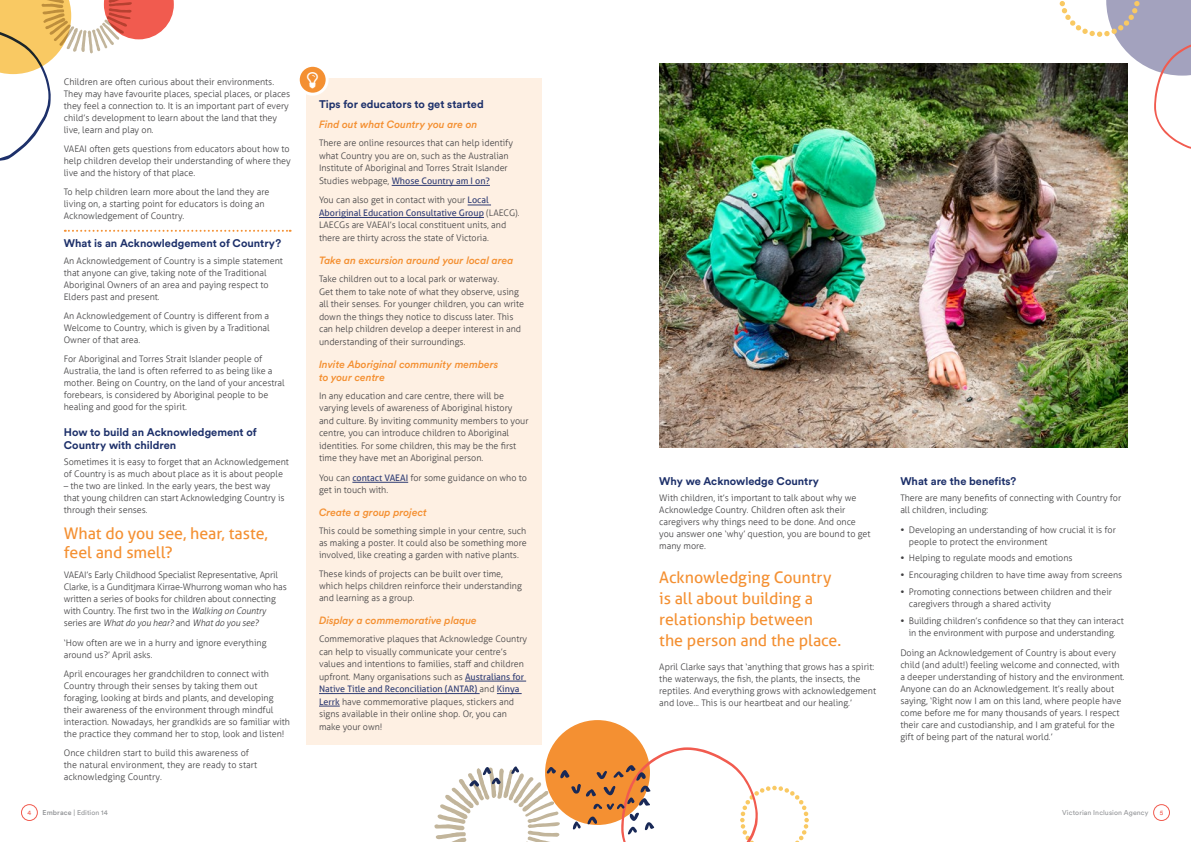
<style>
.page{position:relative;width:1191px;height:842px;background:#fff}
.page>*{position:absolute;margin:0;border:0;box-sizing:border-box;transform-origin:0 0}
.t1{font:16px/21px "Aller";letter-spacing:-.005em;color:#f49032}
.t2{font:700 11px/13px "Circular Std";color:#1d306a}
.t3{font:italic 500 10.5px/13px "Circular Std";letter-spacing:-.005em;color:#f49032}
.t4{font:300 9px/12px "Aller";color:#414042}
.t5{font:7px "Circular Std";letter-spacing:.01em;color:#939598}
.t6{font:6.5px "Circular Std";color:#f15b4f}
.s1{font-style:italic}
.s2{font-weight:400;color:#303d74}
.s3{font-weight:700}
.s4{font-weight:500}
</style>
<div class="page">
<img style="left:659px;top:64px;width:468px;height:384px">
<svg style="left:1059px;top:0;width:132px;height:150px"></svg>
<svg style="left:0;top:0;width:174px;height:161px"></svg>
<div style="left:306px;top:78px;width:235px;height:666px;background:#fef0e3"></div>
<svg style="left:65px;top:230px;width:226px;height:2px"></svg>
<hr style="left:392px;top:185px;width:98px;height:1px;background:#303d74">
<svg style="left:467px;top:205px;width:24px;height:1px"></svg>
<hr style="left:319px;top:217px;width:165px;height:1px;background:#303d74">
<hr style="left:352px;top:482px;width:56px;height:1px;background:#303d74">
<hr style="left:465px;top:681px;width:61px;height:1px;background:#303d74">
<hr style="left:319px;top:693px;width:160px;height:1px;background:#303d74">
<svg style="left:497px;top:693px;width:24px;height:1px"></svg>
<svg style="left:319px;top:706px;width:21px;height:1px"></svg>
<svg style="left:298px;top:65px;width:29px;height:29px"></svg>
<div style="left:297px;top:64px;width:32px;height:32px;border:3px solid #fff;border-radius:50%"></div>
<div style="left:545px;top:720px;width:105px;height:105px;background:#f49032;border-radius:50%"></div>
<svg style="left:434px;top:747px;width:375px;height:95px"></svg>
<div style="left:1153px;top:804px;width:16px;height:17px;border:1px solid #f15b4f;border-radius:50%"></div>
<div style="left:21px;top:804px;width:17px;height:17px;border:1px solid #f15b4f;border-radius:50%"></div>
<svg style="left:307px;top:71px;width:11px;height:17px"></svg>
<p class="t4" style="left:64px;top:75px;width:228px">Children are often curious about their environments.<br>They may have favourite places, special places, or places they feel a connection to. It is an important part of every child’s development to learn about the land that they live, learn and play on.</p>
<p class="t4" style="left:64px;top:142px;width:228px;text-align:justify">VAEAI often gets questions from educators about how to help children develop their understanding of where they live and the history of that place.</p>
<p class="t4" style="left:64px;top:186px;width:207px">To help children learn more about the land they are living on, a starting point for educators is doing an<br>Acknowledgement of Country.</p>
<p class="t2" style="left:64px;top:237px;width:219px">What is an Acknowledgement of Country?</p>
<p class="t4" style="left:64px;top:254px;width:221px">An Acknowledgement of Country is a simple statement that anyone can give, taking note of the Traditional Aboriginal Owners of an area and paying respect to Elders past and present.</p>
<p class="t4" style="left:64px;top:310px;width:207px;text-align:justify">An Acknowledgement of Country is different from a Welcome to Country, which is given by a Traditional Owner of that area.</p>
<p class="t4" style="left:64px;top:353px;width:222px">For Aboriginal and Torres Strait Islander people of Australia, the land is often referred to as being like a mother. Being on Country, on the land of your ancestral forebears, is considered by Aboriginal people to be healing and good for the spirit.</p>
<p class="t2" style="left:64px;top:425px;width:194px">How to build an Acknowledgement of<br>Country with children</p>
<p class="t4" style="left:64px;top:456px;width:227px">Sometimes it is easy to forget that an Acknowledgement of Country is as much about place as it is about people</p>
<p class="t4" style="left:64px;top:480px;width:222px">– the two are linked. In the early years, the best way that young children can start Acknowledging Country is through their senses.</p>
<h1 class="t1" style="left:64px;top:524px;width:205px;line-height:19px">What do you see, hear, taste, feel and smell?</h1>
<p class="t4" style="left:64px;top:569px;width:224px">VAEAI’s Early Childhood Specialist Representative, April Clarke, is a Gunditjmara Kirrae-Whurrong woman who has written a series of books for children about connecting with Country. The first two in the <span class="s1">Walking on Country </span>series are <span class="s1">What do you hear?</span> and <span class="s1">What do you see?</span></p>
<p class="t4" style="left:64px;top:636px;width:204px">‘How often are we in a hurry and ignore everything around us?’ April asks.</p>
<p class="t4" style="left:64px;top:667px;width:228px">April encourages her grandchildren to connect with Country through their senses by taking them out foraging, looking at birds and plants, and developing their awareness of the environment through mindful interaction. Nowadays, her grandkids are so familiar with the practice they command her to stop, look and listen!</p>
<p class="t4" style="left:64px;top:746px;width:195px">Once children start to build this awareness of the natural environment, they are ready to start acknowledging Country.</p>
<p class="t2" style="left:319px;top:98px;width:166px">Tips for educators to get started</p>
<p class="t3" style="left:319px;top:118px;width:160px">Find out what Country you are on</p>
<p class="t4" style="left:319px;top:137px;width:196px;line-height:12.5px">There are online resources that can help identify what Country you are on, such as the Australian Institute of Aboriginal and Torres Strait Islander Studies webpage, <span class="s2">Whose Country am I on?</span></p>
<p class="t4" style="left:319px;top:194px;width:202px;line-height:12.5px">You can also get in contact with your <span class="s2">Local Aboriginal Education Consultative Group</span> (LAECG).<br>LAECGs are VAEAI’s local constituent units, and there are thirty across the state of Victoria.</p>
<p class="t3" style="left:319px;top:253px;width:196px">Take an excursion around your local area</p>
<p class="t4" style="left:319px;top:273px;width:207px;line-height:12.5px">Take children out to a local park or waterway.<br>Get them to take note of what they observe, using all their senses. For younger children, you can write down the things they notice to discuss later. This can help children develop a deeper interest in and understanding of their surroundings.</p>
<p class="t3" style="left:319px;top:357px;width:181px">Invite Aboriginal community members to your centre</p>
<p class="t4" style="left:319px;top:389px;width:211px;line-height:12.5px">In any education and care centre, there will be varying levels of awareness of Aboriginal history and culture. By inviting community members to your centre, you can introduce children to Aboriginal identities. For some children, this may be the first time they have met an Aboriginal person.</p>
<p class="t4" style="left:319px;top:471px;width:209px;line-height:12.5px">You can <span class="s2">contact VAEAI</span> for some guidance on who to get in touch with.</p>
<p class="t3" style="left:319px;top:506px;width:109px">Create a group project</p>
<p class="t4" style="left:319px;top:525px;width:209px;text-align:justify">This could be something simple in your centre, such as making a poster. It could also be something more involved, like creating a garden with native plants.</p>
<p class="t4" style="left:319px;top:568px;width:204px">These kinds of projects can be built over time, which helps children reinforce their understanding and learning as a group.</p>
<p class="t3" style="left:319px;top:613px;width:159px">Display a commemorative plaque</p>
<p class="t4" style="left:319px;top:633px;width:210px;line-height:12.5px">Commemorative plaques that Acknowledge Country can help to visually communicate your centre’s values and intentions to families, staff and children upfront. Many organisations such as <span class="s2">Australians for Native Title and Reconciliation (ANTAR)</span> and <span class="s2">Kinya Lerrk</span> have commemorative plaques, stickers and signs available in their online shop. Or, you can make your own!</p>
<p class="t2" style="left:659px;top:475px;width:161px">Why we Acknowledge Country</p>
<p class="t4" style="left:659px;top:492px;width:213px">With children, it’s important to talk about why we Acknowledge Country. Children often ask their caregivers why things need to be done. And once you answer one ‘why’ question, you are bound to get many more.</p>
<h1 class="t1" style="left:659px;top:567px;width:183px">Acknowledging Country is all about building a relationship between<br>the person and the place.</h1>
<p class="t4" style="left:659px;top:660px;width:218px">April Clarke says that ‘anything that grows has a spirit: the waterways, the fish, the plants, the insects, the reptiles. And everything grows with acknowledgement and love... This is our heartbeat and our healing.’</p>
<p class="t2" style="left:900px;top:475px;width:117px">What are the benefits?</p>
<p class="t4" style="left:900px;top:492px;width:222px">There are many benefits of connecting with Country for all children, including:</p>
<p class="t4" style="left:909px;top:523px;width:208px;text-indent:-9px"><span class="s3">•</span> Developing an understanding of how crucial it is for people to protect the environment</p>
<p class="t4" style="left:900px;top:552px;width:174px"><span class="s3">•</span> Helping to regulate moods and emotions</p>
<p class="t4" style="left:900px;top:569px;width:223px"><span class="s3">•</span> Encouraging children to have time away from screens</p>
<p class="t4" style="left:909px;top:586px;width:205px;text-indent:-9px"><span class="s3">•</span> Promoting connections between children and their caregivers through a shared activity</p>
<p class="t4" style="left:900px;top:615px;width:225px;text-align:center"><span class="s3">•</span> Building children’s confidence so that they can interact in the environment with purpose and understanding.</p>
<p class="t4" style="left:900px;top:646px;width:226px">Doing an Acknowledgement of Country is about every child (and adult!) feeling welcome and connected, with a deeper understanding of history and the environment.<br>Anyone can do an Acknowledgement. It’s really about saying, ‘Right now I am on this land, where people have come before me for many thousands of years. I respect their care and custodianship, and I am grateful for the gift of being part of the natural world.’</p>
<p class="t6" style="left:28px;top:809px;width:5px">4</p>
<p class="t5" style="left:43px;top:808px;width:67px"><span class="s4">Embrace</span> | Edition 14</p>
<p class="t5" style="left:1062px;top:808px;width:88px">Victorian Inclusion Agency</p>
<p class="t6" style="left:1159px;top:809px;width:5px">5</p>
</div>
